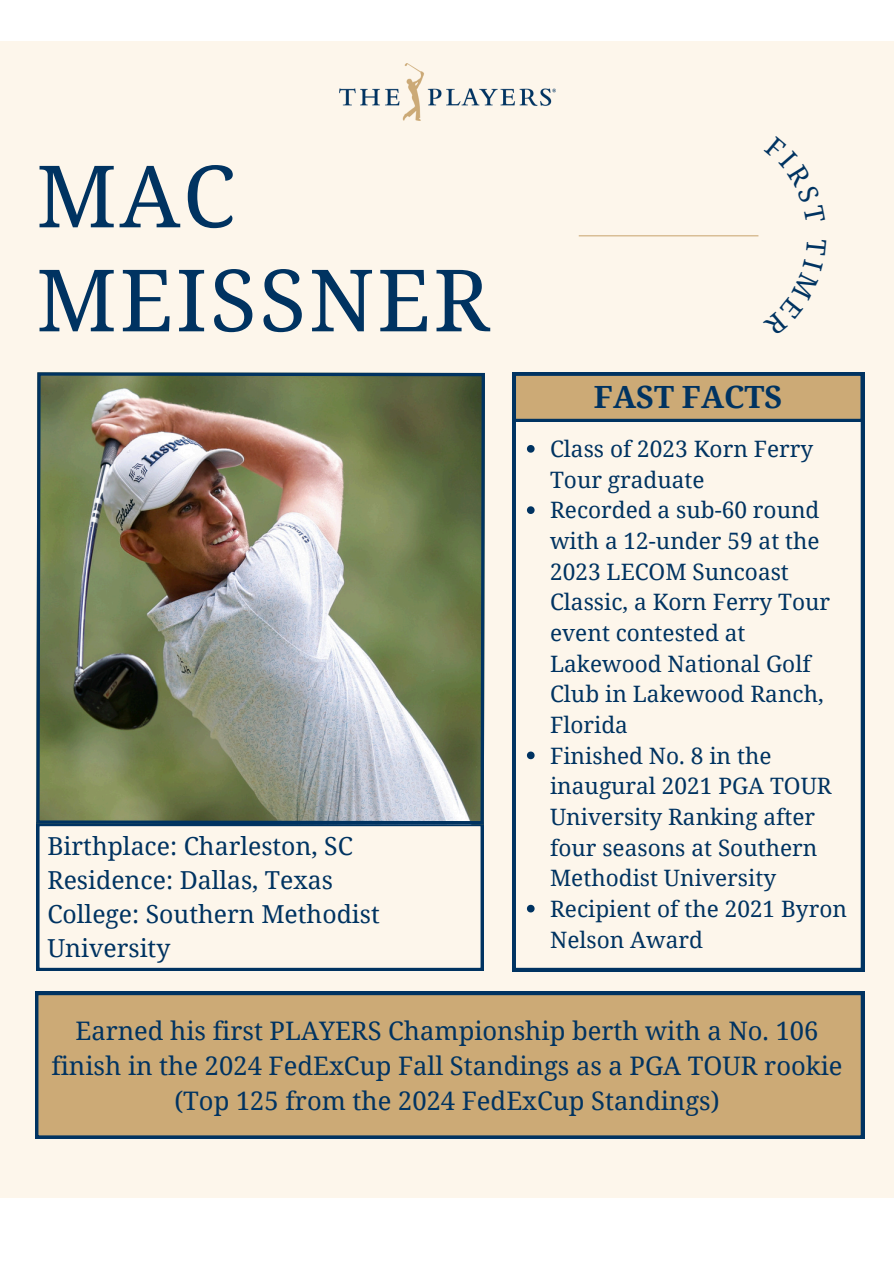
<style>
.page{position:relative;width:894px;height:1263px;background:#fff}
.page>*{position:absolute;margin:0;border:0;box-sizing:border-box;transform-origin:0 0}
.t1{font:85.95px/103.9px "Noto Serif";letter-spacing:.03em;color:#003361}
.t2{font:700 30.6px "Noto Serif";color:#003361}
.t3{font:25.5px/35.1px "Noto Serif";color:#003361;text-align:center}
.t4{font:24.75px/33.9px "Noto Serif";color:#003361}
.t5{font:22.65px/30.6px "Noto Serif";color:#003361}
</style>
<div class="page">
<div style="left:0;top:42px;width:893px;height:1156px;background:#fdf6eb"></div>
<svg style="left:36px;top:824px;width:447px;height:147px"></svg>
<hr style="left:578px;top:235px;width:180px;height:1px;background:#ccaa76">
<img style="left:339px;top:64px;width:216px;height:56px">
<img style="left:36px;top:372px;width:449px;height:452px">
<div style="left:35px;top:992px;width:828px;height:147px;background:#ccaa76"></div>
<svg style="left:512px;top:372px;width:351px;height:599px"></svg>
<svg style="left:526px;top:445px;width:8px;height:8px"></svg>
<svg style="left:526px;top:506px;width:8px;height:8px"></svg>
<svg style="left:526px;top:751px;width:8px;height:8px"></svg>
<svg style="left:526px;top:905px;width:8px;height:7px"></svg>
<p class="t1" style="left:36px;top:142px;width:455px">MAC<br>MEISSNER</p>
<p class="t4" style="left:47px;top:829px;width:307px">Birthplace: Charleston, SC</p>
<p class="t4" style="left:47px;top:863px;width:287px">Residence: Dallas, Texas</p>
<p class="t4" style="left:47px;top:897px;width:334px">College: Southern Methodist<br>University</p>
<p class="t2" style="left:593px;top:375px;width:190px">FAST FACTS</p>
<p class="t5" style="left:550px;top:433px;width:265px">Class of 2023 Korn Ferry<br>Tour graduate</p>
<p class="t5" style="left:550px;top:494px;width:281px">Recorded a sub-60 round with a 12-under 59 at the<br>2023 LECOM Suncoast<br>Classic, a Korn Ferry Tour event contested at<br>Lakewood National Golf<br>Club in Lakewood Ranch,<br>Florida</p>
<p class="t5" style="left:550px;top:739px;width:283px">Finished No. 8 in the inaugural 2021 PGA TOUR<br>University Ranking after four seasons at Southern<br>Methodist University</p>
<p class="t5" style="left:550px;top:893px;width:298px">Recipient of the 2021 Byron<br>Nelson Award</p>
<p class="t3" style="left:51px;top:1013px;width:792px">Earned his first PLAYERS Championship berth with a No. 106 finish in the 2024 FedExCup Fall Standings as a PGA TOUR rookie (Top 125 from the 2024 FedExCup Standings)</p>
</div>
